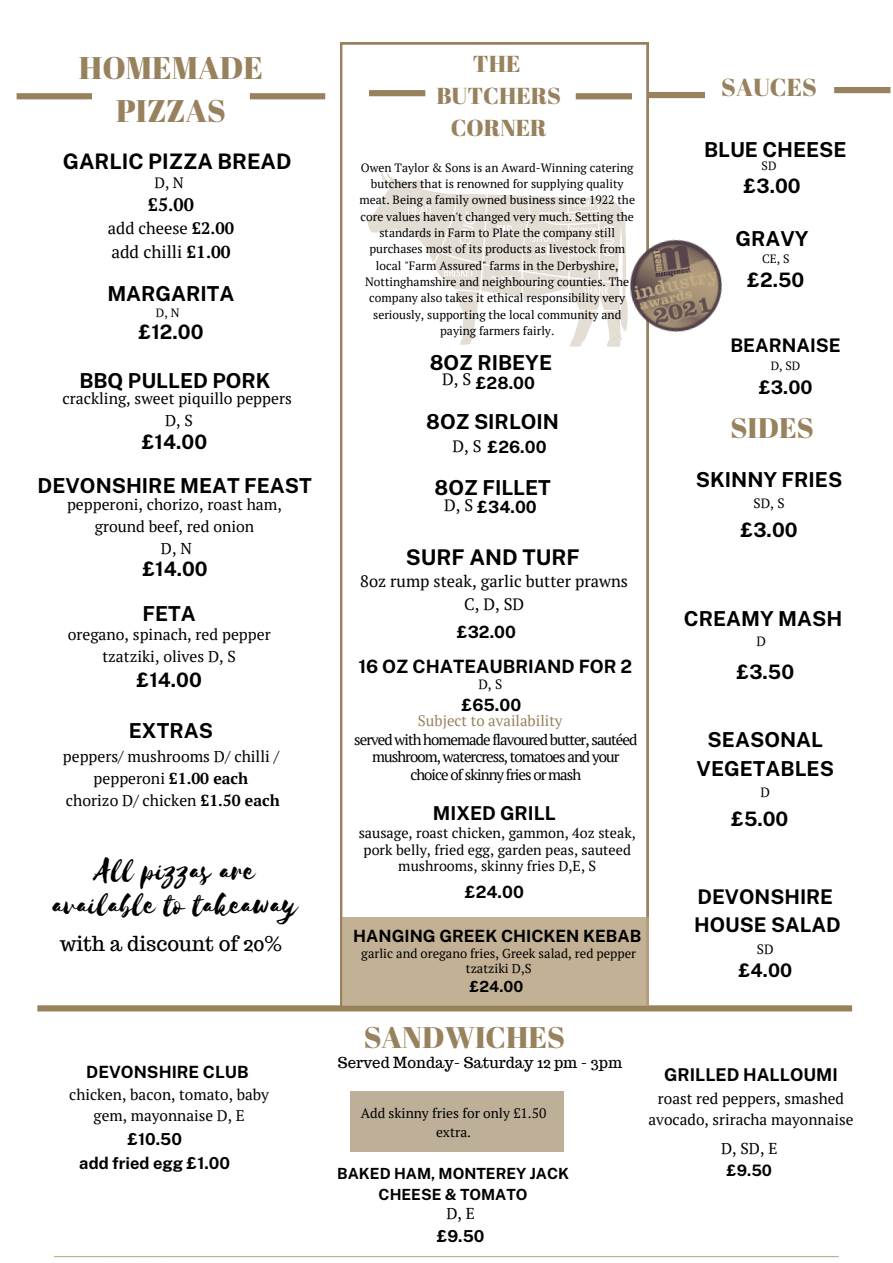
<style>
.page{position:relative;width:893px;height:1263px;background:#fff}
.page>*{position:absolute;margin:0;border:0;box-sizing:border-box;transform-origin:0 0}
.t1{font:34.5px/33.8px "Selima";color:#000;text-align:center}
.t2{font:31.35px "Abril Fatface";color:#98825e}
.t3{font:29.85px "Abril Fatface";color:#98825e}
.t4{font:28.35px "Abril Fatface";color:#98825e}
.t5{font:24.6px "Abril Fatface";color:#98825e}
.t6{font:23.1px/32.1px "Abril Fatface";color:#98825e;text-align:center}
.t7{font:700 21.67px "Public Sans";color:#000}
.t8{font:700 21.38px "Public Sans";color:#000}
.t9{font:700 20.62px/28.7px "Public Sans";color:#000;text-align:center}
.t10{font:700 20.25px "Public Sans";color:#000}
.t11{font:20.25px "Trocchi";color:#000}
.t12{font:700 19.88px "Public Sans";color:#000}
.t13{font:700 19.12px "Public Sans";color:#000}
.t14{font:700 18.75px "Public Sans";color:#000}
.t15{font:700 18.38px "Public Sans";color:#000}
.t16{font:700 18px "PT Serif";color:#000}
.t17{font:700 17.62px "Public Sans";color:#000}
.t18{font:17.25px "PT Serif";color:#000}
.t19{font:700 16.88px "Public Sans";color:#000}
.t20{font:16.5px/23.1px "PT Serif";color:#000;text-align:center}
.t21{font:700 16.5px "Public Sans";color:#000}
.t22{font:15.75px/21.9px "PT Serif";color:#000;text-align:center}
.t23{font:700 15.75px "Public Sans";color:#000}
.t24{font:15.38px/21.4px "PT Serif";color:#000;text-align:center}
.t25{font:700 15.38px "Public Sans";color:#000}
.t26{font:15px/17.4px "PT Serif";letter-spacing:-.065em;color:#000;text-align:center}
.t27{font:15px "Trocchi";color:#000}
.t28{font:15px "PT Serif";color:#98825e}
.t29{font:14.33px/16.4px "PT Serif";color:#000;text-align:center}
.t30{font:13.73px/18.8px "PT Serif";color:#000;text-align:center}
.t31{font:13.5px "PT Serif";color:#000}
.t32{font:12.83px/14.6px "PT Serif";color:#000;text-align:center}
.t33{font:12px/16.4px "PT Serif";color:#000;text-align:center}
.s1{font-weight:700}
</style>
<div class="page">
<div style="left:17px;top:93px;width:75px;height:6px;background:#98825e"></div>
<svg style="left:340px;top:42px;width:308px;height:963px"></svg>
<svg style="left:367px;top:172px;width:261px;height:175px"></svg>
<div style="left:37px;top:1005px;width:815px;height:6px;background:#98825e"></div>
<div style="left:250px;top:93px;width:75px;height:6px;background:#98825e"></div>
<div style="left:369px;top:90px;width:56px;height:6px;background:#98825e"></div>
<div style="left:576px;top:93px;width:56px;height:6px;background:#98825e"></div>
<div style="left:350px;top:1091px;width:213px;height:60px;background:#bdaf98"></div>
<img style="left:621px;top:230px;width:102px;height:112px">
<div style="left:649px;top:92px;width:56px;height:6px;background:#98825e"></div>
<div style="left:834px;top:87px;width:56px;height:6px;background:#98825e"></div>
<div style="left:342px;top:917px;width:306px;height:88px;background:#c2b194"></div>
<p class="t2" style="left:79px;top:46px;width:185px">HOMEMADE</p>
<p class="t2" style="left:116px;top:89px;width:111px">PIZZAS</p>
<p class="t8" style="left:63px;top:149px;width:230px">GARLIC PIZZA BREAD</p>
<p class="t26" style="left:154px;top:173px;width:31px">D, N</p>
<p class="t16" style="left:148px;top:192px;width:47px">£5.00</p>
<p class="t20" style="left:108px;top:216px;width:128px">add cheese <span class="s1">£2.00</span></p>
<p class="t18" style="left:111px;top:241px;width:121px">add chilli <span class="s1">£1.00</span></p>
<p class="t9" style="left:107px;top:279px;width:129px">MARGARITA</p>
<p class="t33" style="left:156px;top:304px;width:25px">D, N</p>
<p class="t12" style="left:138px;top:320px;width:66px">£12.00</p>
<p class="t9" style="left:79px;top:366px;width:193px">BBQ PULLED PORK</p>
<p class="t22" style="left:62px;top:387px;width:231px">crackling, sweet piquillo peppers</p>
<p class="t22" style="left:165px;top:409px;width:29px">D, S</p>
<p class="t12" style="left:142px;top:430px;width:67px">£14.00</p>
<p class="t9" style="left:38px;top:471px;width:276px">DEVONSHIRE MEAT FEAST</p>
<p class="t22" style="left:67px;top:493px;width:216px">pepperoni, chorizo, roast ham, ground beef, red onion</p>
<p class="t22" style="left:161px;top:537px;width:32px">D, N</p>
<p class="t12" style="left:142px;top:557px;width:67px">£14.00</p>
<p class="t9" style="left:142px;top:599px;width:55px">FETA</p>
<p class="t22" style="left:68px;top:623px;width:204px">oregano, spinach, red pepper tzatziki, olives D, S</p>
<p class="t12" style="left:136px;top:668px;width:67px">£14.00</p>
<p class="t9" style="left:129px;top:716px;width:86px">EXTRAS</p>
<p class="t22" style="left:63px;top:745px;width:218px">peppers/ mushrooms D/ chilli / pepperoni <span class="s1">£1.00 each</span></p>
<p class="t22" style="left:66px;top:789px;width:215px">chorizo D/ chicken <span class="s1">£1.50 each</span></p>
<p class="t1" style="left:52px;top:855px;width:247px">All pizzas are available to takeaway</p>
<p class="t11" style="left:60px;top:930px;width:224px">with a discount of 20%</p>
<p class="t19" style="left:86px;top:1062px;width:164px">DEVONSHIRE CLUB</p>
<p class="t24" style="left:69px;top:1083px;width:201px">chicken, bacon, tomato, baby gem, mayonnaise D, E</p>
<p class="t21" style="left:127px;top:1130px;width:56px">£10.50</p>
<p class="t21" style="left:79px;top:1153px;width:152px">add fried egg £1.00</p>
<p class="t6" style="left:473px;top:47px;width:49px">THE</p>
<p class="t6" style="left:436px;top:79px;width:126px">BUTCHERS<br>CORNER</p>
<p class="t33" style="left:359px;top:159px;width:277px">Owen Taylor &amp; Sons is an Award-Winning catering butchers that is renowned for supplying quality meat. Being a family owned business since 1922 the core values haven't changed very much. Setting the standards in Farm to Plate the company still purchases most of its products as livestock from local "Farm Assured" farms in the Derbyshire, Nottinghamshire and neighbouring counties. The company also takes it ethical responsibility very seriously, supporting the local community and paying farmers fairly.</p>
<p class="t9" style="left:430px;top:348px;width:124px">8OZ RIBEYE</p>
<p class="t20" style="left:442px;top:367px;width:31px">D, S</p>
<p class="t19" style="left:476px;top:373px;width:61px">£28.00</p>
<p class="t9" style="left:426px;top:408px;width:134px">8OZ SIRLOIN</p>
<p class="t20" style="left:452px;top:434px;width:31px">D, S</p>
<p class="t19" style="left:487px;top:437px;width:61px">£26.00</p>
<p class="t9" style="left:434px;top:473px;width:118px">8OZ FILLET</p>
<p class="t20" style="left:444px;top:493px;width:31px">D, S</p>
<p class="t19" style="left:477px;top:497px;width:61px">£34.00</p>
<p class="t7" style="left:406px;top:545px;width:175px">SURF AND TURF</p>
<p class="t20" style="left:360px;top:569px;width:269px">8oz rump steak, garlic butter prawns<br>C, D, SD</p>
<p class="t19" style="left:457px;top:621px;width:61px">£32.00</p>
<p class="t15" style="left:358px;top:655px;width:275px">16 OZ CHATEAUBRIAND FOR 2</p>
<p class="t31" style="left:478px;top:675px;width:25px">D, S</p>
<p class="t19" style="left:461px;top:695px;width:61px">£65.00</p>
<p class="t28" style="left:418px;top:710px;width:146px">Subject to availability</p>
<p class="t26" style="left:354px;top:731px;width:285px">served with homemade flavoured butter, sautéed mushroom, watercress, tomatoes and your choice of skinny fries or mash</p>
<p class="t13" style="left:433px;top:802px;width:124px">MIXED GRILL</p>
<p class="t29" style="left:359px;top:825px;width:278px">sausage, roast chicken, gammon, 4oz steak, pork belly, fried egg, garden peas, sauteed mushrooms, skinny fries D,E, S</p>
<p class="t19" style="left:465px;top:882px;width:61px">£24.00</p>
<p class="t19" style="left:353px;top:926px;width:289px">HANGING GREEK CHICKEN KEBAB</p>
<p class="t32" style="left:361px;top:946px;width:276px">garlic and oregano fries, Greek salad, red pepper tzatziki D,S</p>
<p class="t25" style="left:469px;top:977px;width:55px">£24.00</p>
<p class="t5" style="left:721px;top:70px;width:97px">SAUCES</p>
<p class="t9" style="left:704px;top:135px;width:144px">BLUE CHEESE</p>
<p class="t33" style="left:761px;top:157px;width:16px">SD</p>
<p class="t12" style="left:743px;top:174px;width:59px">£3.00</p>
<p class="t9" style="left:735px;top:224px;width:75px">GRAVY</p>
<p class="t33" style="left:762px;top:250px;width:29px">CE, S</p>
<p class="t12" style="left:747px;top:268px;width:59px">£2.50</p>
<p class="t14" style="left:730px;top:334px;width:112px">BEARNAISE</p>
<p class="t33" style="left:770px;top:357px;width:31px">D, SD</p>
<p class="t14" style="left:758px;top:376px;width:55px">£3.00</p>
<p class="t4" style="left:730px;top:408px;width:85px">SIDES</p>
<p class="t9" style="left:696px;top:465px;width:148px">SKINNY FRIES</p>
<p class="t31" style="left:753px;top:494px;width:33px">SD, S</p>
<p class="t12" style="left:740px;top:518px;width:59px">£3.00</p>
<p class="t9" style="left:684px;top:604px;width:160px">CREAMY MASH</p>
<p class="t31" style="left:756px;top:632px;width:11px">D</p>
<p class="t12" style="left:736px;top:660px;width:59px">£3.50</p>
<p class="t9" style="left:696px;top:725px;width:139px">SEASONAL<br>VEGETABLES</p>
<p class="t31" style="left:760px;top:783px;width:11px">D</p>
<p class="t12" style="left:731px;top:807px;width:59px">£5.00</p>
<p class="t10" style="left:697px;top:885px;width:137px">DEVONSHIRE</p>
<p class="t10" style="left:694px;top:913px;width:148px">HOUSE SALAD</p>
<p class="t31" style="left:757px;top:940px;width:18px">SD</p>
<p class="t14" style="left:738px;top:959px;width:55px">£4.00</p>
<p class="t3" style="left:364px;top:1016px;width:203px">SANDWICHES</p>
<p class="t27" style="left:338px;top:1053px;width:286px">Served Monday- Saturday 12 pm - 3pm</p>
<p class="t30" style="left:361px;top:1103px;width:187px">Add skinny fries for only £1.50 extra.</p>
<p class="t25" style="left:337px;top:1164px;width:233px">BAKED HAM, MONTEREY JACK</p>
<p class="t25" style="left:379px;top:1185px;width:150px">CHEESE &amp; TOMATO</p>
<p class="t22" style="left:446px;top:1202px;width:30px">D, E</p>
<p class="t21" style="left:437px;top:1226px;width:49px">£9.50</p>
<p class="t17" style="left:664px;top:1064px;width:175px">GRILLED HALLOUMI</p>
<p class="t24" style="left:648px;top:1087px;width:206px">roast red peppers, smashed avocado, sriracha mayonnaise</p>
<p class="t22" style="left:721px;top:1137px;width:58px">D, SD, E</p>
<p class="t23" style="left:726px;top:1161px;width:47px">£9.50</p>
</div>
